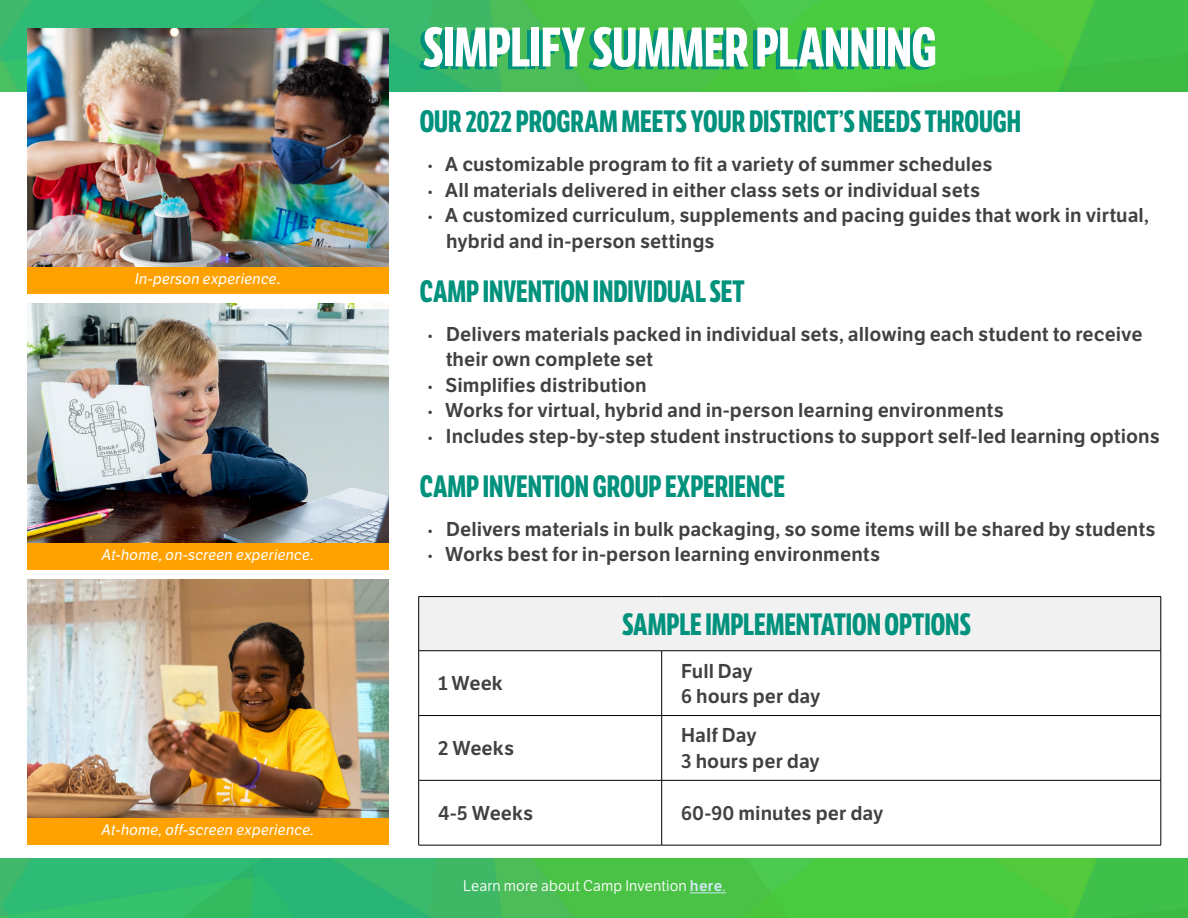
<style>
.page{position:relative;width:1188px;height:918px;background:#fff}
.page>*{position:absolute;margin:0;border:0;box-sizing:border-box;transform-origin:0 0}
.t1{font:700 54px "LFT Etica Compressed";letter-spacing:-.005em;color:#fff}
.t2{font:700 30px "LFT Etica Compressed";color:#00927c}
.t3{font:19.5px/25.5px "LFT Etica SB";color:#414042}
.t4{font:italic 15px "LFT Etica";letter-spacing:.01em;color:#fff}
.t5{font:15px "LFT Etica";letter-spacing:.015em;color:#fff}
.s1{font-family:"LFT Etica";font-size:15px}
.s2{font-family:"LFT Etica SB";color:#cde7f1}
.s3{color:#cde7f1}
</style>
<div class="page">
<img style="left:0;top:858px;width:1188px;height:60px">
<hr style="left:690px;top:893px;width:36px;height:1px;background:#cde7f1">
<img style="left:0;top:0;width:1188px;height:92px">
<img style="left:27px;top:303px;width:362px;height:240px">
<div style="left:27px;top:543px;width:362px;height:27px;background:#ffa200"></div>
<img style="left:27px;top:579px;width:362px;height:239px">
<div style="left:27px;top:818px;width:362px;height:27px;background:#ffa200"></div>
<img style="left:27px;top:28px;width:362px;height:239px">
<div style="left:27px;top:267px;width:362px;height:27px;background:#ffa200"></div>
<div style="left:419px;top:597px;width:742px;height:54px;background:#f1f1f2"></div>
<hr style="left:418px;top:596px;width:244px;height:1px;background:#000">
<hr style="left:418px;top:597px;width:1px;height:54px;background:#000">
<hr style="left:662px;top:596px;width:499px;height:1px;background:#000">
<hr style="left:1161px;top:597px;width:1px;height:54px;background:#000">
<hr style="left:418px;top:650px;width:244px;height:1px;background:#000">
<hr style="left:418px;top:651px;width:1px;height:64px;background:#000">
<hr style="left:662px;top:650px;width:499px;height:1px;background:#000">
<hr style="left:661px;top:651px;width:1px;height:64px;background:#000">
<hr style="left:1161px;top:651px;width:1px;height:64px;background:#000">
<hr style="left:418px;top:715px;width:244px;height:1px;background:#000">
<hr style="left:418px;top:716px;width:1px;height:64px;background:#000">
<hr style="left:662px;top:715px;width:499px;height:1px;background:#000">
<hr style="left:661px;top:716px;width:1px;height:64px;background:#000">
<hr style="left:1161px;top:716px;width:1px;height:64px;background:#000">
<hr style="left:418px;top:780px;width:244px;height:1px;background:#000">
<hr style="left:418px;top:781px;width:1px;height:64px;background:#000">
<hr style="left:662px;top:780px;width:499px;height:1px;background:#000">
<hr style="left:661px;top:781px;width:1px;height:64px;background:#000">
<hr style="left:1161px;top:781px;width:1px;height:64px;background:#000">
<hr style="left:418px;top:845px;width:244px;height:1px;background:#000">
<hr style="left:662px;top:845px;width:499px;height:1px;background:#000">
<p class="t4" style="left:135px;top:270px;width:147px">In-person experience.</p>
<p class="t4" style="left:102px;top:546px;width:214px">At-home, on-screen experience.</p>
<p class="t4" style="left:102px;top:821px;width:214px">At-home, off-screen experience.</p>
<h1 class="t1" style="left:423px;top:15px;width:515px">SIMPLIFY SUMMER PLANNING</h1>
<h2 class="t2" style="left:420px;top:104px;width:603px">OUR 2022 PROGRAM MEETS YOUR DISTRICT’S NEEDS THROUGH</h2>
<p class="t3" style="left:426px;top:152px;width:568px"><span class="s1">•</span> A customizable program to fit a variety of summer schedules</p>
<p class="t3" style="left:426px;top:177px;width:555px"><span class="s1">•</span> All materials delivered in either class sets or individual sets</p>
<p class="t3" style="left:446px;top:203px;width:704px;text-indent:-20px"><span class="s1">•</span> A customized curriculum, supplements and pacing guides that work in virtual, hybrid and in-person settings</p>
<h2 class="t2" style="left:420px;top:273px;width:327px">CAMP INVENTION INDIVIDUAL SET</h2>
<p class="t3" style="left:446px;top:321px;width:698px;text-indent:-19px"><span class="s1">•</span> Delivers materials packed in individual sets, allowing each student to receive their own complete set</p>
<p class="t3" style="left:426px;top:372px;width:222px"><span class="s1">•</span> Simplifies distribution</p>
<p class="t3" style="left:426px;top:398px;width:579px"><span class="s1">•</span> Works for virtual, hybrid and in-person learning environments</p>
<p class="t3" style="left:426px;top:423px;width:735px"><span class="s1">•</span> Includes step-by-step student instructions to support self-led learning options</p>
<h2 class="t2" style="left:420px;top:468px;width:367px">CAMP INVENTION GROUP EXPERIENCE</h2>
<p class="t3" style="left:426px;top:516px;width:731px"><span class="s1">•</span> Delivers materials in bulk packaging, so some items will be shared by students</p>
<p class="t3" style="left:426px;top:542px;width:455px"><span class="s1">•</span> Works best for in-person learning environments</p>
<p class="t3" style="left:438px;top:671px;width:66px">1 Week</p>
<p class="t3" style="left:438px;top:736px;width:77px">2 Weeks</p>
<h2 class="t2" style="left:622px;top:606px;width:350px">SAMPLE IMPLEMENTATION OPTIONS</h2>
<p class="t3" style="left:681px;top:658px;width:141px">Full Day<br>6 hours per day</p>
<p class="t3" style="left:681px;top:723px;width:140px">Half Day<br>3 hours per day</p>
<p class="t3" style="left:438px;top:800px;width:97px">4-5 Weeks</p>
<p class="t3" style="left:681px;top:800px;width:204px">60-90 minutes per day</p>
<p class="t5" style="left:463px;top:877px;width:264px">Learn more about Camp Invention <span class="s2">here</span><span class="s3">.</span></p>
</div>
